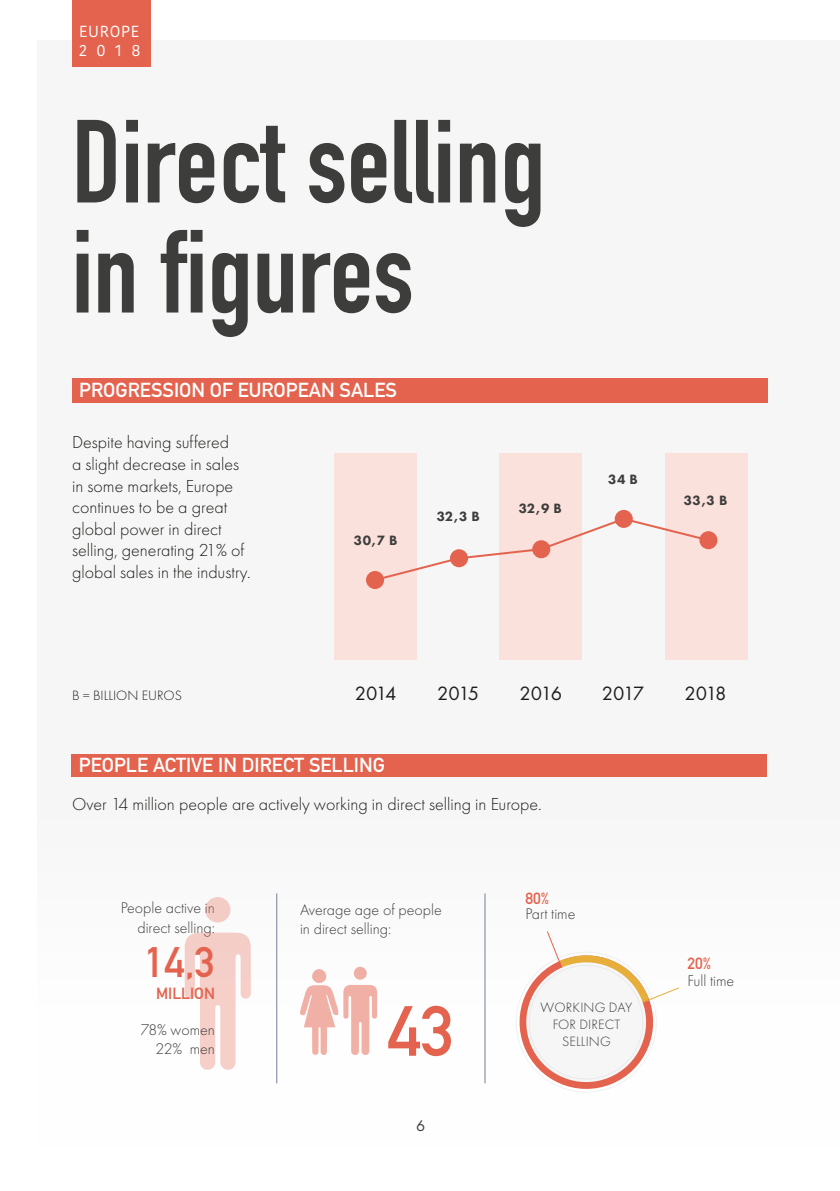
<style>
.page{position:relative;width:840px;height:1191px;background:#fff}
.page>*{position:absolute;margin:0;border:0;box-sizing:border-box;transform-origin:0 0}
.t1{font:700 116px "DIN Condensed";color:#3d3d3c}
.t2{font:700 69.6px "DIN Alternate";color:#e4634e}
.t3{font:700 42px "DIN Alternate";color:#e4634e}
.t4{font:700 20px "DIN Alternate";color:#fff}
.t5{font:20px "Futura PT";letter-spacing:-.075em;color:#1d1d1b}
.t6{font:300 18px/21.6px "Futura PT";color:#1d1d1b}
.t7{font:300 16px/19.2px "Futura PT";color:#3d3d3c}
.t8{font:700 16px "DIN Alternate";color:#e4634e}
.t9{font:16px "Kohinoor Bangla";letter-spacing:.04em;color:#fff}
.t10{font:16px "Futura PT";color:#3d3d3c}
.t11{font:300 14px/16.8px "Futura PT";letter-spacing:.01em;color:#3d3d3c;text-align:center}
.t12{font:800 14px "Futura PT";letter-spacing:.025em;color:#3d3d3c}
.t13{font:300 14px "Futura PT";color:#1d1d1b}
</style>
<div class="page">
<div style="left:37px;top:40px;width:802px;height:1107px;background:#f6f6f6"></div>
<svg style="left:185px;top:932px;width:66px;height:137px"></svg>
<div style="left:205px;top:897px;width:25px;height:25px;background:#f3ccc6;border-radius:50%"></div>
<svg style="left:519px;top:931px;width:160px;height:158px"></svg>
<div style="left:72px;top:378px;width:695px;height:24px;background:#e4634e"></div>
<div style="left:71px;top:754px;width:695px;height:22px;background:#e4634e"></div>
<hr style="left:484px;top:893px;width:1px;height:190px;background:#747e92">
<hr style="left:276px;top:893px;width:1px;height:190px;background:#747e92">
<svg style="left:300px;top:968px;width:77px;height:87px"></svg>
<div style="left:72px;top:0;width:78px;height:66px;background:#e4634e"></div>
<div style="left:334px;top:453px;width:82px;height:206px;background:#fbe1dc"></div>
<div style="left:499px;top:453px;width:82px;height:206px;background:#fbe1dc"></div>
<div style="left:665px;top:453px;width:82px;height:206px;background:#fbe1dc"></div>
<div style="left:366px;top:571px;width:18px;height:18px;background:#e4634e;border-radius:50%"></div>
<div style="left:614px;top:510px;width:18px;height:18px;background:#e4634e;border-radius:50%"></div>
<div style="left:699px;top:531px;width:18px;height:18px;background:#e4634e;border-radius:50%"></div>
<svg style="left:372px;top:516px;width:338px;height:66px"></svg>
<p class="t9" style="left:79px;top:19px;width:62px">EUROPE</p>
<p class="t9" style="left:79px;top:39px;width:63px">2018</p>
<p class="t1" style="left:72px;top:84px;width:475px">Direct selling</p>
<p class="t1" style="left:72px;top:194px;width:343px">in figures</p>
<p class="t4" style="left:79px;top:375px;width:319px">PROGRESSION OF EUROPEAN SALES</p>
<p class="t6" style="left:72px;top:432px;width:180px">Despite having suffered<br>a slight decrease in sales in some markets, Europe continues to be a great global power in direct selling, generating 21% of global sales in the industry.</p>
<p class="t12" style="left:354px;top:532px;width:45px">30,7 B</p>
<p class="t12" style="left:436px;top:507px;width:44px">32,3 B</p>
<p class="t12" style="left:518px;top:500px;width:44px">32,9 B</p>
<p class="t12" style="left:608px;top:471px;width:31px">34 B</p>
<p class="t12" style="left:683px;top:491px;width:45px">33,3 B</p>
<p class="t13" style="left:72px;top:687px;width:111px">B = BILLION EUROS</p>
<p class="t5" style="left:354px;top:681px;width:43px">2014</p>
<p class="t4" style="left:79px;top:750px;width:307px">PEOPLE ACTIVE IN DIRECT SELLING</p>
<p class="t5" style="left:437px;top:681px;width:43px">2015</p>
<p class="t5" style="left:519px;top:681px;width:44px">2016</p>
<p class="t5" style="left:601px;top:681px;width:44px">2017</p>
<p class="t5" style="left:684px;top:681px;width:43px">2018</p>
<p class="t6" style="left:72px;top:793px;width:471px">Over 14 million people are actively working in direct selling in Europe.</p>
<p class="t7" style="left:121px;top:898px;width:96px">People active in</p>
<p class="t7" style="left:137px;top:918px;width:79px">direct selling:</p>
<p class="t3" style="left:144px;top:930px;width:72px">14,3</p>
<p class="t8" style="left:156px;top:981px;width:60px">MILLION</p>
<p class="t7" style="left:141px;top:1020px;width:76px">78% women</p>
<p class="t7" style="left:155px;top:1039px;width:61px">22% men</p>
<p class="t7" style="left:300px;top:900px;width:143px">Average age of people in direct selling:</p>
<p class="t2" style="left:387px;top:978px;width:68px">43</p>
<p class="t10" style="left:416px;top:1116px;width:11px">6</p>
<p class="t8" style="left:525px;top:885px;width:25px">80%</p>
<p class="t7" style="left:525px;top:904px;width:51px">Part time</p>
<p class="t11" style="left:540px;top:999px;width:93px">WORKING DAY<br>FOR DIRECT<br>SELLING</p>
<p class="t8" style="left:687px;top:951px;width:25px">20%</p>
<p class="t7" style="left:687px;top:971px;width:48px">Full time</p>
</div>
